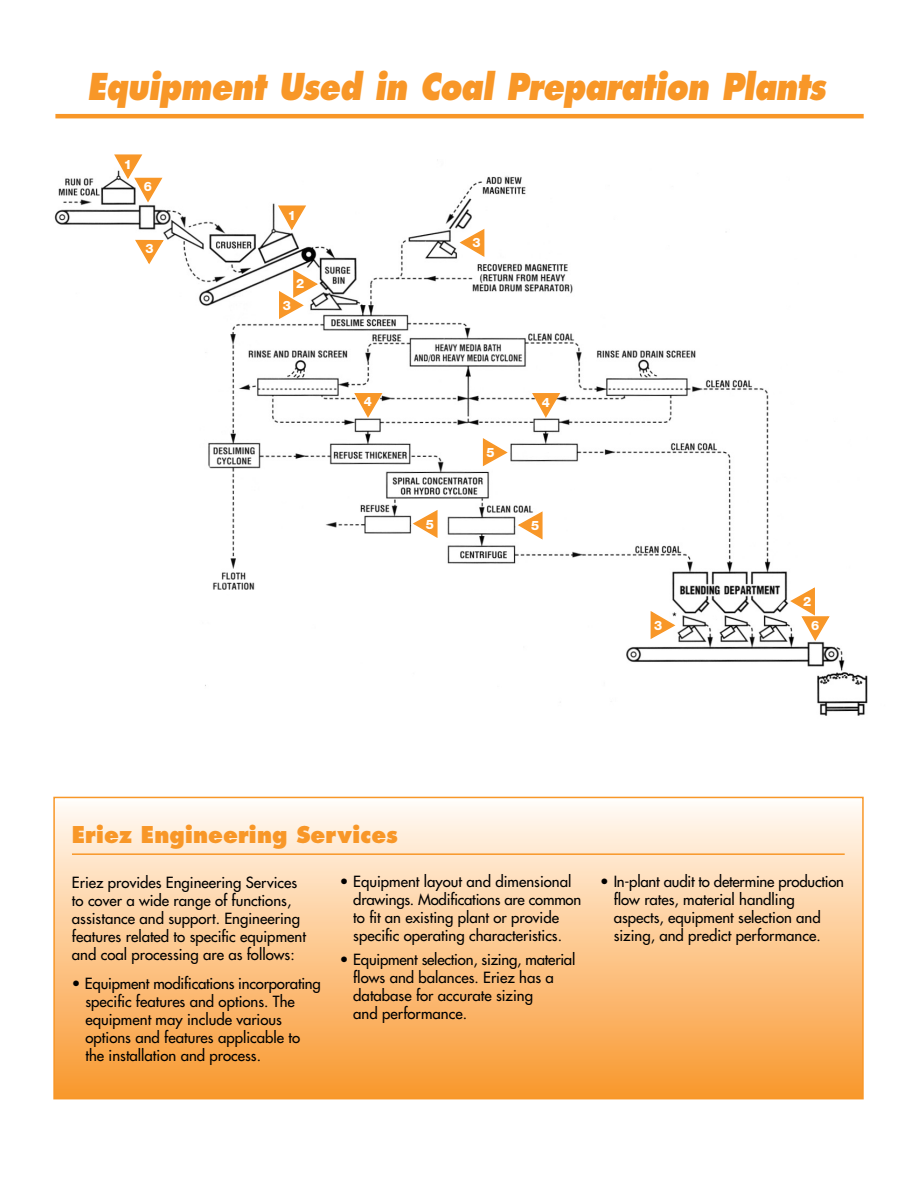
<style>
.page{position:relative;width:916px;height:1189px;background:#fff}
.page>*{position:absolute;margin:0;border:0;box-sizing:border-box;transform-origin:0 0}
.t1{font:italic 800 36px "Futura";letter-spacing:-.02em;color:#f89728;scale:.85 1}
.t2{font:800 22.5px "Futura";color:#f89728;scale:.95 1}
.t3{font:15px/18px "Futura";color:#000}
.t4{font:800 12.9px "Helvetica Neue";color:#fff}
</style>
<div class="page">
<img style="left:54px;top:159px;width:814px;height:557px">
<div style="left:54px;top:797px;width:809px;height:301px;background:linear-gradient(to bottom,#fffbf7,#f9972c)"></div>
<div style="left:53px;top:796px;width:810px;height:303px;border:2px solid #f89728"></div>
<hr style="left:72px;top:853px;width:772px;height:2px;background:#f89728">
<hr style="left:55px;top:114px;width:808px;height:4px;background:#f89728">
<svg style="left:277px;top:204px;width:30px;height:28px"></svg>
<svg style="left:278px;top:268px;width:41px;height:52px"></svg>
<svg style="left:458px;top:228px;width:27px;height:30px"></svg>
<svg style="left:353px;top:392px;width:31px;height:27px"></svg>
<svg style="left:531px;top:392px;width:30px;height:27px"></svg>
<svg style="left:649px;top:609px;width:28px;height:31px"></svg>
<svg style="left:788px;top:586px;width:43px;height:56px"></svg>
<svg style="left:516px;top:510px;width:28px;height:31px"></svg>
<svg style="left:481px;top:437px;width:28px;height:30px"></svg>
<svg style="left:411px;top:509px;width:28px;height:30px"></svg>
<svg style="left:113px;top:154px;width:51px;height:50px"></svg>
<svg style="left:134px;top:239px;width:31px;height:26px"></svg>
<p class="t1" style="left:87px;top:64px;width:869px">Equipment Used in Coal Preparation Plants</p>
<p class="t4" style="left:124px;top:156px;width:10px">1</p>
<p class="t4" style="left:144px;top:178px;width:10px">6</p>
<p class="t4" style="left:145px;top:241px;width:10px">3</p>
<p class="t4" style="left:288px;top:207px;width:10px">1</p>
<p class="t4" style="left:296px;top:276px;width:10px">2</p>
<p class="t4" style="left:283px;top:297px;width:10px">3</p>
<p class="t4" style="left:472px;top:235px;width:10px">3</p>
<p class="t4" style="left:364px;top:394px;width:10px">4</p>
<p class="t4" style="left:542px;top:394px;width:10px">4</p>
<p class="t4" style="left:426px;top:516px;width:10px">5</p>
<p class="t4" style="left:486px;top:445px;width:10px">5</p>
<p class="t4" style="left:531px;top:518px;width:10px">5</p>
<p class="t4" style="left:803px;top:593px;width:10px">2</p>
<p class="t4" style="left:654px;top:618px;width:10px">3</p>
<p class="t4" style="left:811px;top:617px;width:10px">6</p>
<p class="t2" style="left:72px;top:820px;width:344px">Eriez Engineering Services</p>
<p class="t3" style="left:72px;top:873px;width:235px">Eriez provides Engineering Services to cover a wide range of functions, assistance and support. Engineering features related to specific equipment and coal processing are as follows:</p>
<p class="t3" style="left:85px;top:974px;width:237px;text-indent:-14px">• Equipment modifications incorporating specific features and options. The equipment may include various options and features applicable to the installation and process.</p>
<p class="t3" style="left:353px;top:872px;width:229px;text-indent:-14px">• Equipment layout and dimensional drawings. Modifications are common to fit an existing plant or provide specific operating characteristics.</p>
<p class="t3" style="left:353px;top:949px;width:224px;text-indent:-14px">• Equipment selection, sizing, material flows and balances. Eriez has a database for accurate sizing<br>and performance.</p>
<p class="t3" style="left:613px;top:872px;width:232px;text-indent:-14px">• In-plant audit to determine production flow rates, material handling aspects, equipment selection and sizing, and predict performance.</p>
</div>
